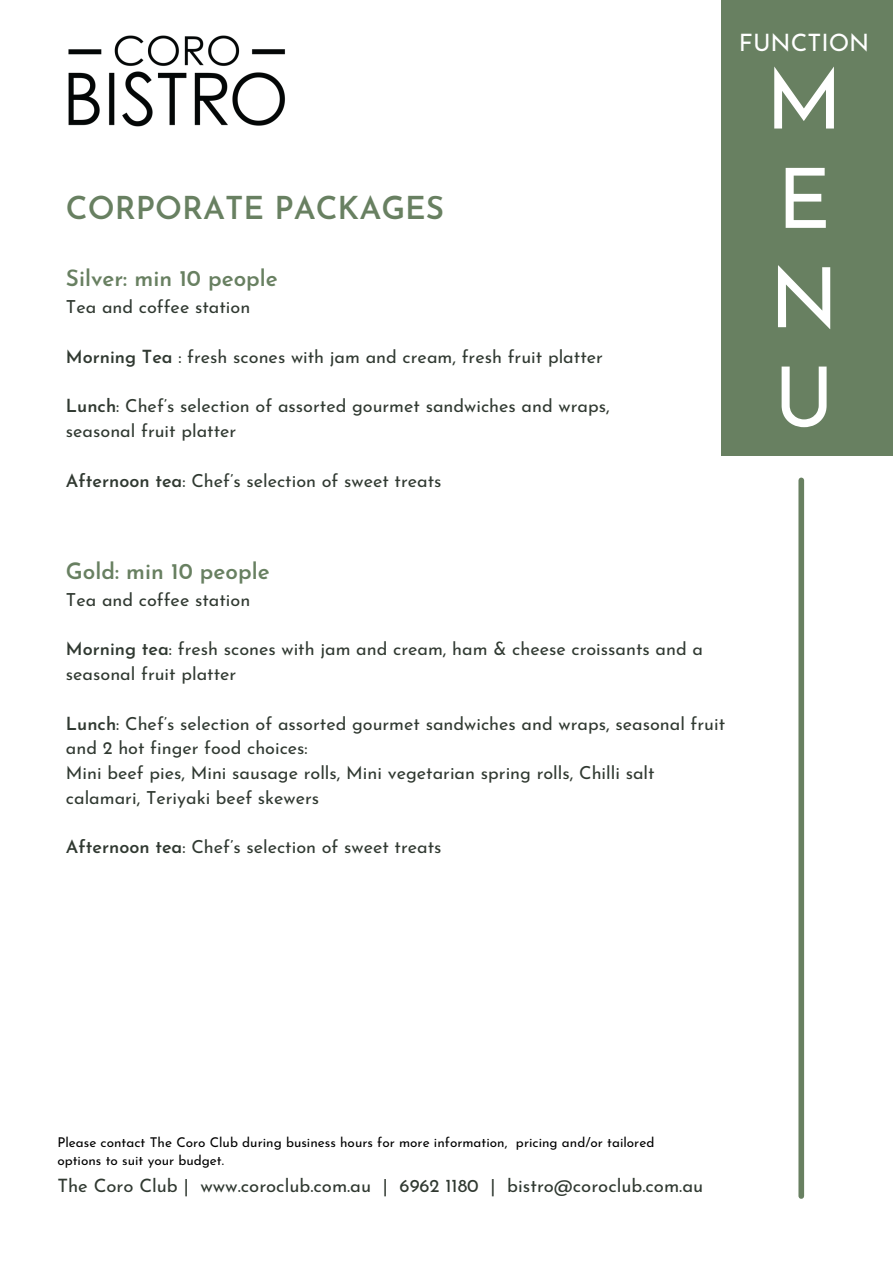
<style>
.page{position:relative;width:893px;height:1264px;background:#fff}
.page>*{position:absolute;margin:0;border:0;box-sizing:border-box;transform-origin:0 0}
.t1{font:82.95px "Josefin Sans";color:#fff}
.t2{font:600 31.5px "Josefin Sans";color:#688061}
.t3{font:24px "Josefin Sans";color:#fff}
.t4{font:600 22.5px "Josefin Sans";color:#688061}
.t5{font:18.45px "Josefin Sans";color:#303931}
.t6{font:18px/24.8px "Josefin Sans";color:#303931}
.t7{font:13.5px/18px "Josefin Sans";color:#000}
.s1{font-weight:600}
</style>
<div class="page">
<div style="left:798px;top:480px;width:6px;height:715px;background:#688061"></div>
<div style="left:720px;top:0;width:172px;height:456px;background:#688061"></div>
<img style="left:68px;top:35px;width:217px;height:92px">
<h2 class="t2" style="left:66px;top:195px;width:380px">CORPORATE PACKAGES</h2>
<p class="t4" style="left:66px;top:269px;width:213px">Silver: min 10 people</p>
<p class="t6" style="left:66px;top:296px;width:186px">Tea and coffee station</p>
<p class="t6" style="left:66px;top:346px;width:538px"><span class="s1">Morning Tea</span> : fresh scones with jam and cream, fresh fruit platter</p>
<p class="t6" style="left:66px;top:395px;width:545px"><span class="s1">Lunch</span>: Chef’s selection of assorted gourmet sandwiches and wraps, seasonal fruit platter</p>
<p class="t6" style="left:66px;top:469px;width:377px"><span class="s1">Afternoon tea</span>: Chef’s selection of sweet treats</p>
<p class="t3" style="left:738px;top:33px;width:132px">FUNCTION</p>
<p class="t1" style="left:765px;top:66px;width:78px">M</p>
<p class="t1" style="left:777px;top:166px;width:56px">E</p>
<p class="t1" style="left:769px;top:265px;width:71px">N</p>
<p class="t1" style="left:773px;top:364px;width:62px">U</p>
<p class="t4" style="left:66px;top:562px;width:205px">Gold: min 10 people</p>
<p class="t6" style="left:66px;top:589px;width:186px">Tea and coffee station</p>
<p class="t6" style="left:66px;top:638px;width:638px"><span class="s1">Morning tea</span>: fresh scones with jam and cream, ham &amp; cheese croissants and a seasonal fruit platter</p>
<p class="t6" style="left:66px;top:712px;width:660px"><span class="s1">Lunch</span>: Chef’s selection of assorted gourmet sandwiches and wraps, seasonal fruit and 2 hot finger food choices:<br>Mini beef pies, Mini sausage rolls, Mini vegetarian spring rolls, Chilli salt calamari, Teriyaki beef skewers</p>
<p class="t6" style="left:66px;top:836px;width:377px"><span class="s1">Afternoon tea</span>: Chef’s selection of sweet treats</p>
<h3 class="t7" style="left:57px;top:1134px;width:598px">Please contact The Coro Club during business hours for more information, pricing and/or tailored options to suit your budget.</h3>
<p class="t5" style="left:57px;top:1177px;width:647px">The Coro Club | www.coroclub.com.au | 6962 1180 | bistro@coroclub.com.au</p>
</div>
